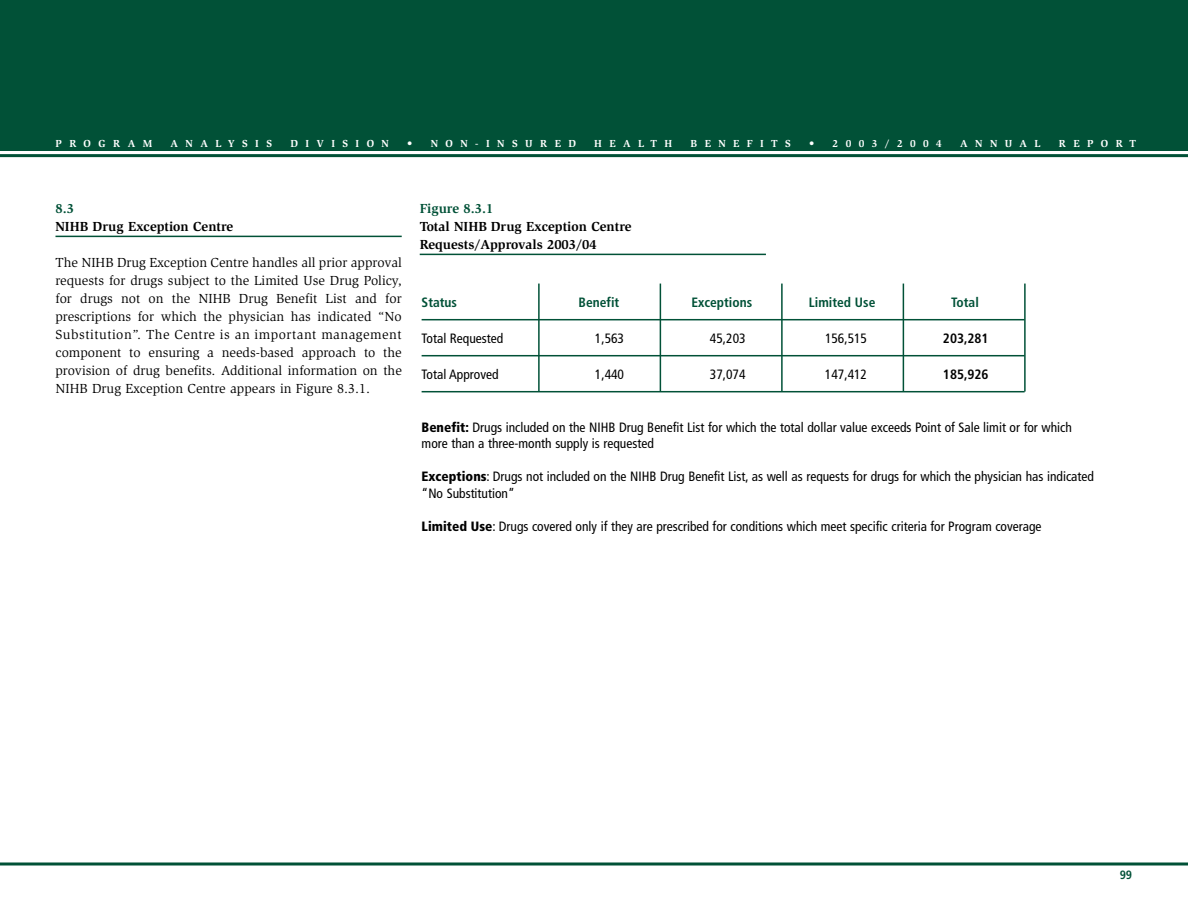
<style>
.page{position:relative;width:1188px;height:918px;background:#fff}
.page>*{position:absolute;margin:0;border:0;box-sizing:border-box;transform-origin:0 0}
.t1{font:condensed 13.5px/16.5px "Frutiger";color:#000}
.t2{font:13.5px/18px "Slimbach";color:#000;text-align:justify}
.t3{font:700 13.5px/18px "Slimbach";color:#000}
.t4{font:700 condensed 13.5px "Frutiger";color:#015137}
.t5{font:700 13.5px "Slimbach";color:#015137}
.t6{font:700 condensed 13.5px "Frutiger";color:#000}
.t7{font:700 condensed 12px "Frutiger";color:#015137}
.t8{font:700 10.5px "Slimbach";letter-spacing:.71em;color:#fff}
.s1{font-weight:900}
</style>
<div class="page">
<div style="left:0;top:0;width:1188px;height:151px;background:#015137"></div>
<hr style="left:0;top:154px;width:1188px;height:3px;background:#015137">
<svg style="left:0;top:862px;width:1188px;height:4px"></svg>
<hr style="left:56px;top:236px;width:346px;height:1px;background:#015137">
<hr style="left:420px;top:254px;width:346px;height:1px;background:#015137">
<hr style="left:422px;top:319px;width:603px;height:1px;background:#015137">
<hr style="left:422px;top:355px;width:603px;height:1px;background:#015137">
<hr style="left:422px;top:391px;width:603px;height:1px;background:#015137">
<hr style="left:660px;top:284px;width:1px;height:108px;background:#015137">
<hr style="left:538px;top:284px;width:2px;height:108px;background:#015137">
<hr style="left:781px;top:284px;width:2px;height:108px;background:#015137">
<hr style="left:903px;top:284px;width:1px;height:108px;background:#015137">
<hr style="left:1024px;top:284px;width:2px;height:108px;background:#015137">
<p class="t8" style="left:56px;top:140px;width:98px">PROGRAM</p>
<p class="t8" style="left:171px;top:140px;width:103px">ANALYSIS</p>
<p class="t8" style="left:290px;top:140px;width:100px">DIVISION</p>
<p class="t8" style="left:407px;top:140px;width:170px">• NON-INSURED</p>
<p class="t8" style="left:594px;top:140px;width:80px">HEALTH</p>
<p class="t8" style="left:691px;top:140px;width:102px">BENEFITS</p>
<p class="t8" style="left:809px;top:140px;width:134px">• 2003/2004</p>
<p class="t8" style="left:960px;top:140px;width:82px">ANNUAL</p>
<p class="t8" style="left:1059px;top:140px;width:79px">REPORT</p>
<p class="t5" style="left:56px;top:204px;width:20px">8.3</p>
<p class="t3" style="left:56px;top:219px;width:179px">NIHB Drug Exception Centre</p>
<p class="t2" style="left:56px;top:255px;width:348px">The NIHB Drug Exception Centre handles all prior approval requests for drugs subject to the Limited Use Drug Policy, for drugs not on the NIHB Drug Benefit List and for prescriptions for which the physician has indicated “No Substitution”. The Centre is an important management component to ensuring a needs-based approach to the provision of drug benefits. Additional information on the NIHB Drug Exception Centre appears in Figure 8.3.1.</p>
<p class="t5" style="left:420px;top:204px;width:75px">Figure 8.3.1</p>
<p class="t3" style="left:420px;top:219px;width:213px">Total NIHB Drug Exception Centre<br>Requests/Approvals 2003/04</p>
<p class="t4" style="left:422px;top:297px;width:37px">Status</p>
<p class="t4" style="left:579px;top:297px;width:42px">Benefit</p>
<p class="t4" style="left:691px;top:297px;width:62px">Exceptions</p>
<p class="t4" style="left:809px;top:297px;width:68px">Limited Use</p>
<p class="t4" style="left:951px;top:297px;width:29px">Total</p>
<p class="t1" style="left:422px;top:332px;width:83px">Total Requested</p>
<p class="t1" style="left:595px;top:332px;width:31px">1,563</p>
<p class="t1" style="left:710px;top:332px;width:37px">45,203</p>
<p class="t1" style="left:825px;top:332px;width:44px">156,515</p>
<p class="t6" style="left:943px;top:333px;width:47px">203,281</p>
<p class="t1" style="left:422px;top:368px;width:79px">Total Approved</p>
<p class="t1" style="left:595px;top:368px;width:31px">1,440</p>
<p class="t1" style="left:710px;top:368px;width:37px">37,074</p>
<p class="t1" style="left:825px;top:368px;width:44px">147,412</p>
<p class="t6" style="left:943px;top:369px;width:47px">185,926</p>
<p class="t1" style="left:422px;top:420px;width:652px"><span class="s1">Benefit:</span> Drugs included on the NIHB Drug Benefit List for which the total dollar value exceeds Point of Sale limit or for which more than a three-month supply is requested</p>
<p class="t1" style="left:422px;top:470px;width:674px"><span class="s1">Exceptions</span>: Drugs not included on the NIHB Drug Benefit List, as well as requests for drugs for which the physician has indicated “No Substitution”</p>
<p class="t1" style="left:422px;top:519px;width:621px"><span class="s1">Limited Use</span>: Drugs covered only if they are prescribed for conditions which meet specific criteria for Program coverage</p>
<p class="t7" style="left:1120px;top:870px;width:14px">99</p>
</div>
